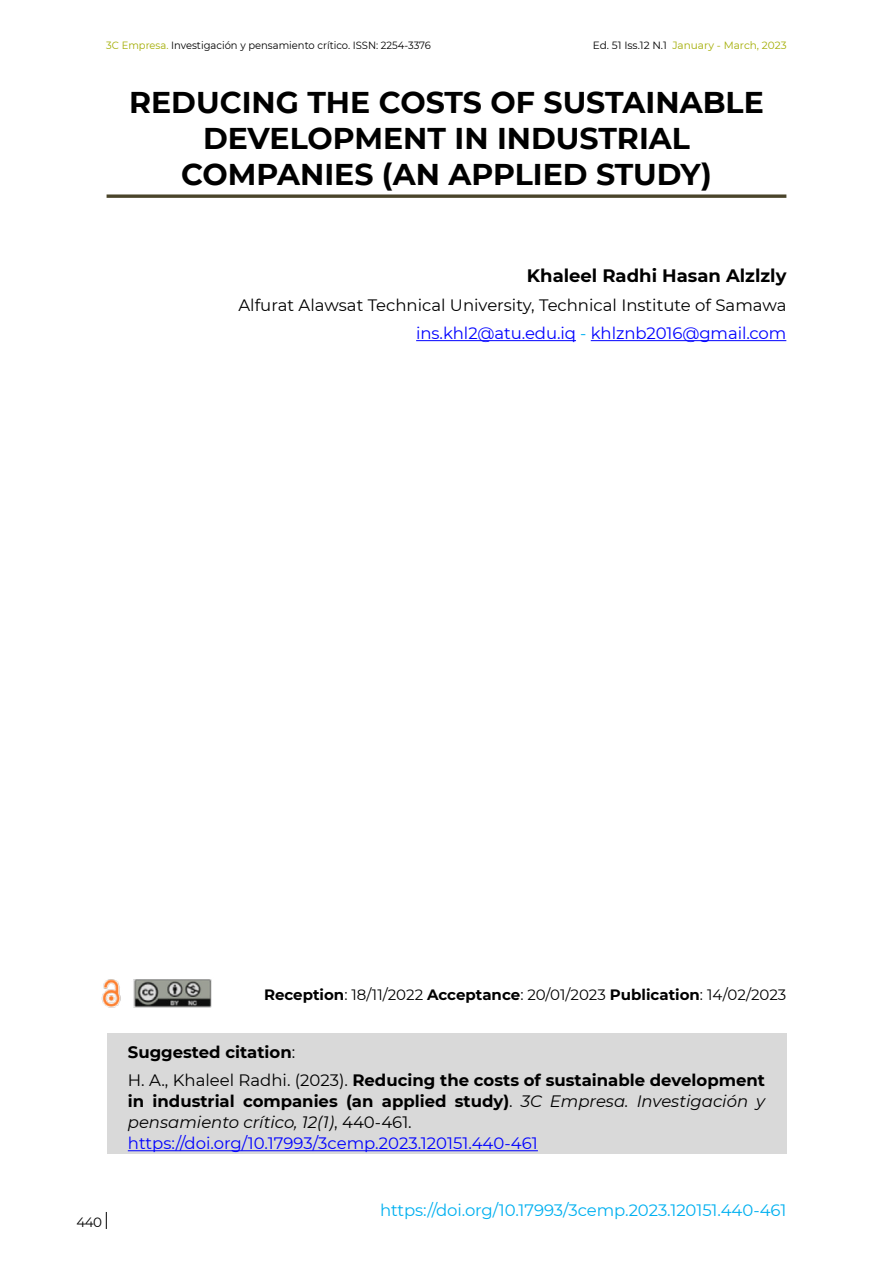
<style>
.page{position:relative;width:893px;height:1263px;background:#fff}
.page>*{position:absolute;margin:0;border:0;box-sizing:border-box;transform-origin:0 0}
.t1{font:700 30px/36px "Montserrat";color:#000;text-align:center}
.t2{font:700 18px "Montserrat";color:#000}
.t3{font:16.5px/21px "Montserrat";color:#00f}
.t4{font:16.5px/28.5px "Montserrat";color:#000;text-align:right}
.t5{font:700 16.5px/28.5px "Montserrat";color:#000}
.t6{font:16.5px "Montserrat";letter-spacing:-.005em;color:#00b0f0}
.t7{font:15px "Montserrat";color:#000}
.t8{font:13.5px "Montserrat";color:#000}
.t9{font:10.5px "Montserrat";color:#000;scale:.95 1}
.t10{font:10.5px "Montserrat";color:#a3ad03}
.s1{color:#a3ad03}
.s2{color:#000}
.s3{color:#00f}
.s4{color:#00b0f0}
.s5{font-weight:700}
.s6{font-weight:400}
.s7{font-weight:700;color:#000}
.s8{font-style:italic;color:#000}
</style>
<div class="page">
<div style="left:107px;top:1033px;width:679px;height:120px;background:#d9d9d9"></div>
<hr style="left:416px;top:340px;width:160px;height:1px;background:#00f">
<hr style="left:591px;top:340px;width:195px;height:1px;background:#00f">
<hr style="left:128px;top:1150px;width:410px;height:1px;background:#00f">
<svg style="left:107px;top:194px;width:679px;height:4px;background:#65604a"></svg>
<img style="left:101px;top:979px;width:111px;height:29px">
<svg style="left:106px;top:1212px;width:1px;height:17px"></svg>
<p class="t9" style="left:106px;top:38px;width:343px"><span class="s1">3C Empresa.</span> Investigación y pensamiento crítico. ISSN: 2254-3376</p>
<p class="t10" style="left:593px;top:38px;width:195px"><span class="s2">Ed. 51 Iss.12 N.1</span> January - March, 2023</p>
<h1 class="t1" style="left:129px;top:83px;width:636px">REDUCING THE COSTS OF SUSTAINABLE<br>DEVELOPMENT IN INDUSTRIAL<br>COMPANIES (AN APPLIED STUDY)</h1>
<p class="t2" style="left:527px;top:262px;width:261px">Khaleel Radhi Hasan Alzlzly</p>
<p class="t4" style="left:238px;top:290px;width:549px">Alfurat Alawsat Technical University, Technical Institute of Samawa <span class="s3">ins.khl2@atu.edu.iq</span> <span class="s4">-</span> <span class="s3">khlznb2016@gmail.com</span></p>
<p class="t7" style="left:264px;top:984px;width:524px"><span class="s5">Reception</span>: 18/11/2022 <span class="s5">Acceptance</span>: 20/01/2023 <span class="s5">Publication</span>: 14/02/2023</p>
<p class="t8" style="left:77px;top:1213px;width:27px">440</p>
<p class="t5" style="left:128px;top:1037px;width:639px">Suggested citation<span class="s6">:<br>H. A., Khaleel Radhi. (2023).</span> Reducing the costs of sustainable development</p>
<p class="t3" style="left:128px;top:1090px;width:639px"><span class="s7">in industrial companies (an applied study)</span><span class="s2">.</span> <span class="s8">3C Empresa. Investigación y pensamiento crítico, 12(1)</span><span class="s2">, 440-461. </span>https://doi.org/10.17993/3cemp.2023.120151.440-461</p>
<p class="t6" style="left:380px;top:1199px;width:408px">https://doi.org/10.17993/3cemp.2023.120151.440-461</p>
</div>
